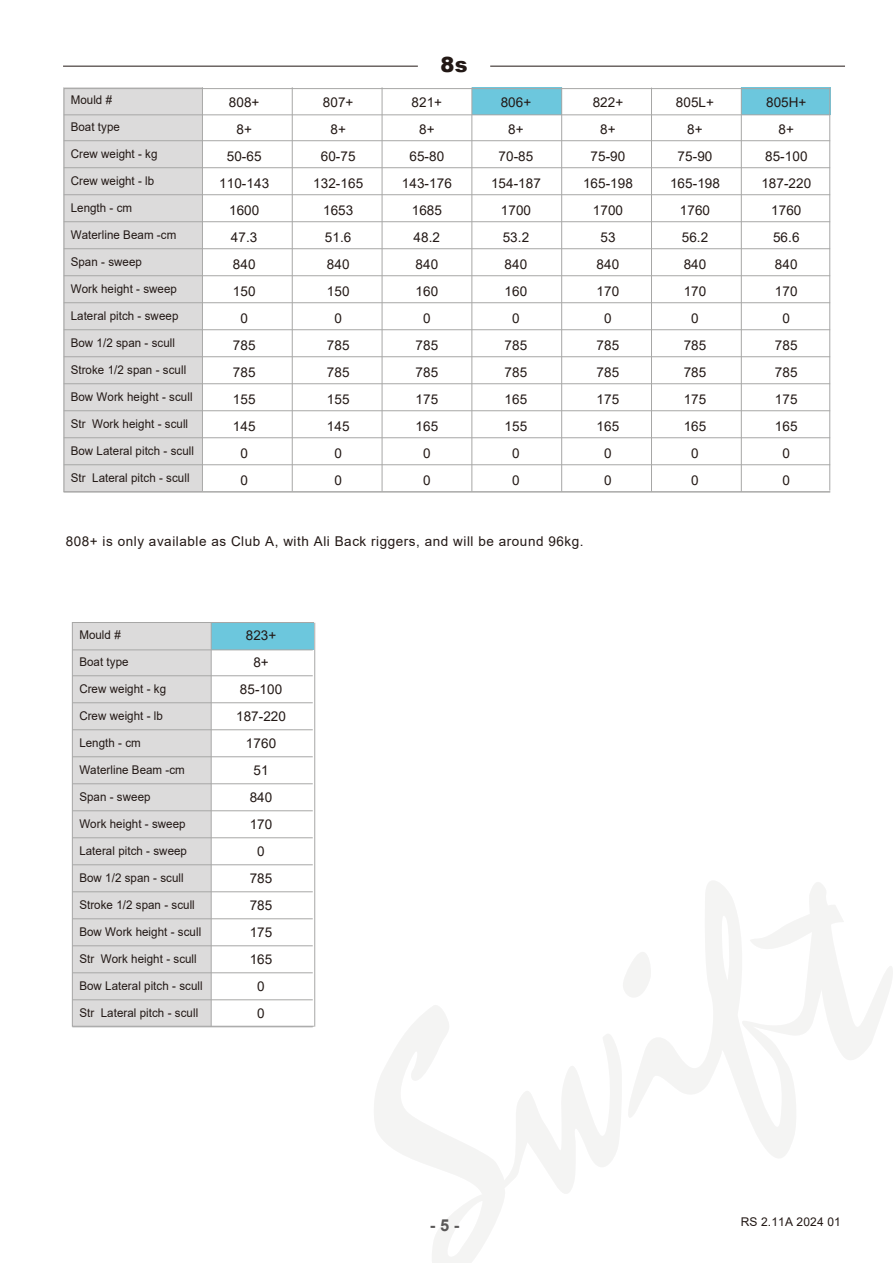
<style>
.page{position:relative;width:893px;height:1263px;background:#fff}
.page>*{position:absolute;margin:0;border:0;box-sizing:border-box;transform-origin:0 0}
.t1{font:900 21px "Arial";color:#221815}
.t2{font:700 16.5px "Arial";color:#595757}
.t3{font:13.5px/27px "Arial";letter-spacing:.005em;color:#221815;text-align:center}
.t4{font:13.5px "Arial";letter-spacing:.04em;color:#221815}
.t5{font:12px "Arial";letter-spacing:.005em;color:#221815;scale:.96 1}
.t6{font:12px "Arial";letter-spacing:.005em;color:#221815}
</style>
<div class="page">
<div style="left:472px;top:87px;width:90px;height:28px;background:#6cc7dd"></div>
<div style="left:741px;top:87px;width:89px;height:28px;background:#6cc7dd"></div>
<div style="left:64px;top:87px;width:138px;height:404px;background:#dcdbdb"></div>
<hr style="left:64px;top:140px;width:766px;height:1px;background:#a7a7a6">
<hr style="left:64px;top:167px;width:766px;height:1px;background:#a7a7a6">
<hr style="left:64px;top:194px;width:766px;height:1px;background:#a7a7a6">
<hr style="left:64px;top:221px;width:766px;height:1px;background:#a7a7a6">
<hr style="left:64px;top:248px;width:766px;height:1px;background:#a7a7a6">
<hr style="left:64px;top:275px;width:766px;height:1px;background:#a7a7a6">
<hr style="left:64px;top:302px;width:766px;height:1px;background:#a7a7a6">
<hr style="left:64px;top:329px;width:766px;height:1px;background:#a7a7a6">
<hr style="left:64px;top:356px;width:766px;height:1px;background:#a7a7a6">
<hr style="left:64px;top:383px;width:766px;height:1px;background:#a7a7a6">
<hr style="left:64px;top:410px;width:766px;height:1px;background:#a7a7a6">
<hr style="left:64px;top:437px;width:766px;height:1px;background:#a7a7a6">
<hr style="left:64px;top:464px;width:766px;height:1px;background:#a7a7a6">
<hr style="left:64px;top:114px;width:766px;height:1px;background:#a7a7a6">
<hr style="left:202px;top:87px;width:1px;height:404px;background:#a7a7a6">
<hr style="left:292px;top:87px;width:1px;height:404px;background:#a7a7a6">
<hr style="left:382px;top:87px;width:1px;height:404px;background:#a7a7a6">
<hr style="left:471px;top:87px;width:1px;height:404px;background:#a7a7a6">
<hr style="left:561px;top:88px;width:1px;height:404px;background:#a7a7a6">
<hr style="left:651px;top:88px;width:1px;height:404px;background:#a7a7a6">
<hr style="left:741px;top:88px;width:1px;height:404px;background:#a7a7a6">
<hr style="left:63px;top:66px;width:355px;height:1px;background:#221815">
<hr style="left:490px;top:66px;width:355px;height:1px;background:#221815">
<hr style="left:829px;top:88px;width:1px;height:403px;background:#a7a7a6">
<svg style="left:374px;top:1005px;width:248px;height:258px"></svg>
<svg style="left:623px;top:881px;width:270px;height:277px"></svg>
<div style="left:211px;top:622px;width:104px;height:27px;background:#6cc7dd"></div>
<div style="left:314px;top:621px;width:107px;height:31px;background:#fff"></div>
<div style="left:72px;top:622px;width:139px;height:404px;background:#dcdbdb"></div>
<hr style="left:72px;top:675px;width:241px;height:1px;background:#a7a7a6">
<hr style="left:72px;top:702px;width:241px;height:1px;background:#a7a7a6">
<hr style="left:72px;top:729px;width:241px;height:1px;background:#a7a7a6">
<hr style="left:72px;top:756px;width:241px;height:1px;background:#a7a7a6">
<hr style="left:72px;top:783px;width:241px;height:1px;background:#a7a7a6">
<hr style="left:72px;top:810px;width:241px;height:1px;background:#a7a7a6">
<hr style="left:72px;top:837px;width:241px;height:1px;background:#a7a7a6">
<hr style="left:72px;top:864px;width:241px;height:1px;background:#a7a7a6">
<hr style="left:72px;top:891px;width:241px;height:1px;background:#a7a7a6">
<hr style="left:72px;top:918px;width:241px;height:1px;background:#a7a7a6">
<hr style="left:72px;top:945px;width:241px;height:1px;background:#a7a7a6">
<hr style="left:72px;top:972px;width:241px;height:1px;background:#a7a7a6">
<hr style="left:72px;top:999px;width:241px;height:1px;background:#a7a7a6">
<hr style="left:72px;top:1026px;width:241px;height:1px;background:#a7a7a6">
<hr style="left:72px;top:650px;width:241px;height:1px;background:#a7a7a6">
<div style="left:72px;top:622px;width:242px;height:404px;border:1px solid #a7a7a6"></div>
<hr style="left:314px;top:623px;width:1px;height:404px;background:#a7a7a6">
<hr style="left:211px;top:623px;width:1px;height:404px;background:#a7a7a6">
<p class="t5" style="left:71px;top:91px;width:45px">Mould #</p>
<p class="t5" style="left:71px;top:118px;width:53px">Boat type</p>
<p class="t5" style="left:71px;top:145px;width:92px">Crew weight - kg</p>
<p class="t5" style="left:71px;top:172px;width:89px">Crew weight - lb</p>
<p class="t5" style="left:71px;top:199px;width:66px">Length - cm</p>
<p class="t5" style="left:71px;top:226px;width:111px">Waterline Beam -cm</p>
<p class="t5" style="left:71px;top:253px;width:76px">Span - sweep</p>
<p class="t5" style="left:71px;top:280px;width:112px">Work height - sweep</p>
<p class="t5" style="left:71px;top:307px;width:114px">Lateral pitch - sweep</p>
<p class="t5" style="left:71px;top:334px;width:110px">Bow 1/2 span - scull</p>
<p class="t5" style="left:71px;top:361px;width:122px">Stroke 1/2 span - scull</p>
<p class="t5" style="left:71px;top:388px;width:128px">Bow Work height - scull</p>
<p class="t5" style="left:71px;top:415px;width:124px">Str Work height - scull</p>
<p class="t5" style="left:71px;top:442px;width:130px">Bow Lateral pitch - scull</p>
<p class="t5" style="left:71px;top:469px;width:125px">Str Lateral pitch - scull</p>
<p class="t3" style="left:219px;top:88px;width:51px">808+<br>8+<br>50-65<br>110-143<br>1600<br>47.3<br>840<br>150<br>0<br>785<br>785<br>155<br>145<br>0<br>0</p>
<h1 class="t1" style="left:441px;top:50px;width:28px">8s</h1>
<p class="t3" style="left:313px;top:88px;width:51px">807+<br>8+<br>60-75<br>132-165<br>1653<br>51.6<br>840<br>150<br>0<br>785<br>785<br>155<br>145<br>0<br>0</p>
<p class="t3" style="left:402px;top:88px;width:51px">821+<br>8+<br>65-80<br>143-176<br>1685<br>48.2<br>840<br>160<br>0<br>785<br>785<br>175<br>165<br>0<br>0</p>
<p class="t3" style="left:491px;top:88px;width:51px">806+<br>8+<br>70-85<br>154-187<br>1700<br>53.2<br>840<br>160<br>0<br>785<br>785<br>165<br>155<br>0<br>0</p>
<p class="t3" style="left:670px;top:88px;width:51px">805L+<br>8+<br>75-90<br>165-198<br>1760<br>56.2<br>840<br>170<br>0<br>785<br>785<br>175<br>165<br>0<br>0</p>
<p class="t3" style="left:761px;top:88px;width:51px">805H+<br>8+<br>85-100<br>187-220<br>1760<br>56.6<br>840<br>170<br>0<br>785<br>785<br>175<br>165<br>0<br>0</p>
<p class="t3" style="left:583px;top:88px;width:51px">822+<br>8+<br>75-90<br>165-198<br>1700<br>53<br>840<br>170<br>0<br>785<br>785<br>175<br>165<br>0<br>0</p>
<p class="t4" style="left:66px;top:532px;width:519px">808+ is only available as Club A, with Ali Back riggers, and will be around 96kg.</p>
<p class="t5" style="left:79px;top:626px;width:45px">Mould #</p>
<p class="t5" style="left:79px;top:653px;width:53px">Boat type</p>
<p class="t5" style="left:79px;top:680px;width:92px">Crew weight - kg</p>
<p class="t5" style="left:79px;top:707px;width:89px">Crew weight - lb</p>
<p class="t5" style="left:79px;top:734px;width:66px">Length - cm</p>
<p class="t5" style="left:79px;top:761px;width:111px">Waterline Beam -cm</p>
<p class="t5" style="left:79px;top:788px;width:76px">Span - sweep</p>
<p class="t5" style="left:79px;top:815px;width:112px">Work height - sweep</p>
<p class="t5" style="left:79px;top:842px;width:114px">Lateral pitch - sweep</p>
<p class="t5" style="left:79px;top:869px;width:110px">Bow 1/2 span - scull</p>
<p class="t5" style="left:79px;top:896px;width:122px">Stroke 1/2 span - scull</p>
<p class="t5" style="left:79px;top:923px;width:128px">Bow Work height - scull</p>
<p class="t5" style="left:79px;top:950px;width:124px">Str Work height - scull</p>
<p class="t5" style="left:79px;top:977px;width:130px">Bow Lateral pitch - scull</p>
<p class="t5" style="left:79px;top:1004px;width:125px">Str Lateral pitch - scull</p>
<p class="t3" style="left:236px;top:622px;width:51px">823+<br>8+<br>85-100<br>187-220<br>1760<br>51<br>840<br>170<br>0<br>785<br>785<br>175<br>165<br>0<br>0</p>
<h2 class="t2" style="left:430px;top:1213px;width:31px">- 5 -</h2>
<p class="t6" style="left:741px;top:1213px;width:102px">RS 2.11A 2024 01</p>
</div>
